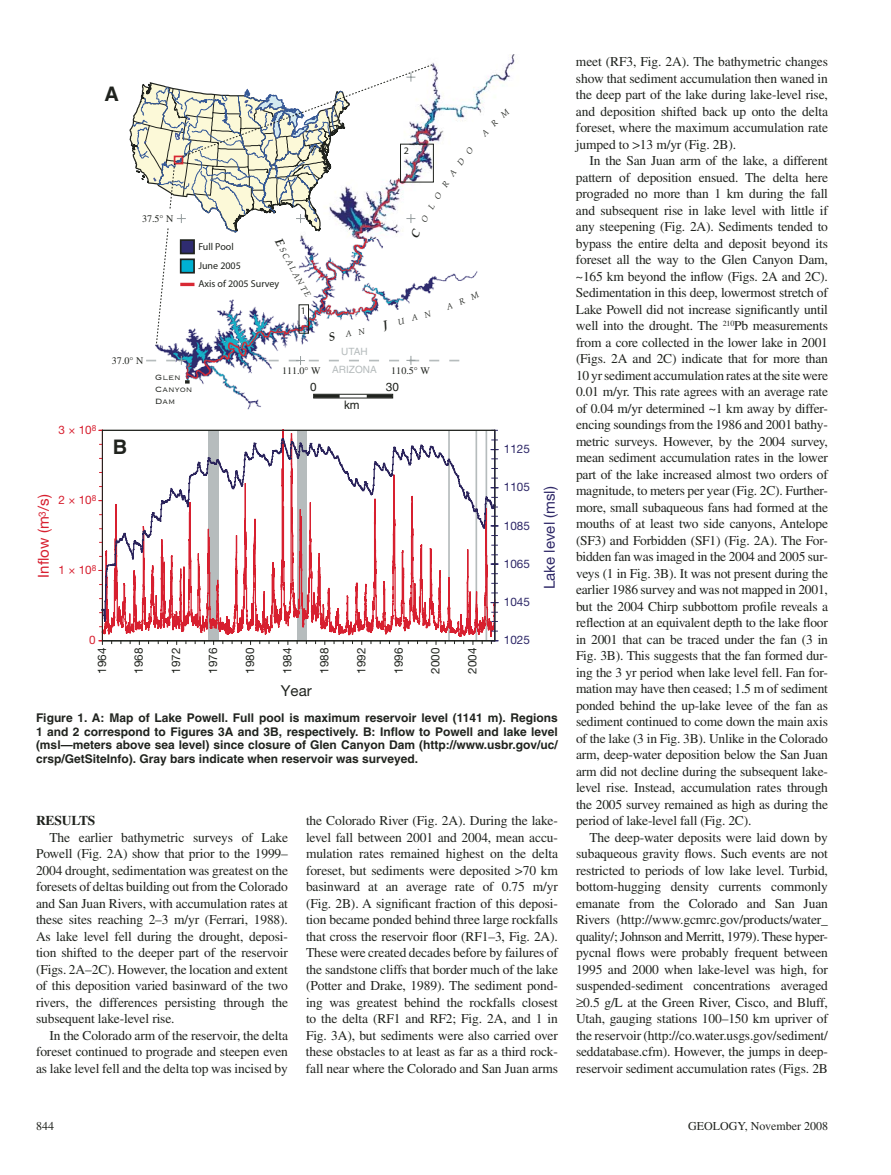
<style>
.page{position:relative;width:891px;height:1175px;background:#fff}
.page>*{position:absolute;margin:0;border:0;box-sizing:border-box;transform-origin:0 0}
.t1{font:700 20.1px "Helvetica";color:#20231e}
.t2{font:15px "Helvetica Neue";color:#2e2868}
.t3{font:15px "Helvetica Neue";color:#d71f2f}
.t4{font:15px "Helvetica Neue";color:#20231e}
.t5{font:13.5px/16.5px "Times";letter-spacing:-.01em;color:#20231e;text-align:justify}
.t6{font:700 13.5px "Times";letter-spacing:-.01em;color:#20231e}
.t7{font:700 12px/13.5px "Helvetica";color:#20231e;text-align:justify}
.t8{font:12px "Times";color:#20231e}
.t9{font:11.7px "Helvetica Neue";color:#20231e}
.t10{font:11.7px "Helvetica Neue";color:#2e2868}
.t11{font:11.7px "Helvetica Neue";color:#d71f2f}
.t12{font:11.7px "Helvetica";color:#20231e}
.t13{font:10.05px/18.5px "Myriad";color:#20231e}
.t14{font:10.05px "Times";color:#20231e}
.t15{font:10.05px/12px "Copperplate Thirty Two BC";color:#20231e}
.t16{font:10.05px/18px "Helvetica";color:#b6bcbd;text-align:center}
</style>
<div class="page">
<img style="left:155px;top:54px;width:360px;height:356px">
<svg style="left:99px;top:430px;width:399px;height:214px"></svg>
<div style="left:102px;top:430px;width:393px;height:211px;border:1px solid #20231e"></div>
<svg style="left:185px;top:380px;width:5px;height:3px"></svg>
<svg style="left:155px;top:64px;width:278px;height:282px"></svg>
<div style="left:400px;top:144px;width:34px;height:38px;border:1px solid #20231e"></div>
<div style="left:313px;top:394px;width:80px;height:4px;border:1px solid #20231e"></div>
<div style="left:299px;top:304px;width:10px;height:30px;border:1px solid #20231e"></div>
<svg style="left:146px;top:356px;width:40px;height:9px"></svg>
<svg style="left:269px;top:356px;width:195px;height:9px"></svg>
<svg style="left:406px;top:73px;width:9px;height:9px"></svg>
<svg style="left:328px;top:331px;width:7px;height:10px"></svg>
<svg style="left:345px;top:327px;width:21px;height:10px"></svg>
<svg style="left:382px;top:320px;width:8px;height:11px"></svg>
<svg style="left:398px;top:318px;width:7px;height:7px"></svg>
<svg style="left:411px;top:314px;width:7px;height:7px"></svg>
<svg style="left:424px;top:310px;width:8px;height:8px"></svg>
<svg style="left:446px;top:291px;width:34px;height:19px"></svg>
<svg style="left:406px;top:146px;width:68px;height:92px"></svg>
<svg style="left:481px;top:108px;width:29px;height:29px"></svg>
<svg style="left:129px;top:81px;width:222px;height:216px"></svg>
<h1 class="t1" style="left:104px;top:87px;width:16px">A</h1>
<p class="t14" style="left:142px;top:215px;width:33px">37.5° N</p>
<p class="t13" style="left:198px;top:238px;width:82px">Full Pool<br>June 2005<br>Axis of 2005 Survey</p>
<p class="t13" style="left:301px;top:302px;width:7px">1</p>
<p class="t13" style="left:404px;top:142px;width:7px">2</p>
<p class="t11" style="left:59px;top:425px;width:39px">3 × 10<sup>8</sup></p>
<p class="t14" style="left:112px;top:357px;width:33px">37.0° N</p>
<p class="t15" style="left:155px;top:371px;width:39px">Glen<br>Canyon<br>Dam</p>
<h1 class="t1" style="left:113px;top:439px;width:16px">B</h1>
<p class="t3" style="left:38px;top:577px;width:85px;rotate:-90deg">Inflow (m<sup>3</sup>/s)</p>
<p class="t11" style="left:59px;top:496px;width:39px">2 × 10<sup>8</sup></p>
<p class="t11" style="left:59px;top:565px;width:39px">1 × 10<sup>8</sup></p>
<p class="t11" style="left:89px;top:636px;width:8px">0</p>
<p class="t14" style="left:282px;top:367px;width:40px">111.0° W</p>
<p class="t16" style="left:332px;top:343px;width:46px">UTAH<br>ARIZONA</p>
<p class="t14" style="left:391px;top:367px;width:40px">110.5° W</p>
<p class="t12" style="left:310px;top:383px;width:8px">0</p>
<p class="t12" style="left:386px;top:383px;width:15px">30</p>
<p class="t12" style="left:344px;top:400px;width:17px">km</p>
<p class="t9" style="left:98px;top:673px;width:28px;rotate:-90deg">1964</p>
<p class="t9" style="left:135px;top:673px;width:28px;rotate:-90deg">1968</p>
<p class="t9" style="left:172px;top:673px;width:28px;rotate:-90deg">1972</p>
<p class="t9" style="left:209px;top:673px;width:28px;rotate:-90deg">1976</p>
<p class="t9" style="left:246px;top:673px;width:28px;rotate:-90deg">1980</p>
<p class="t9" style="left:283px;top:673px;width:28px;rotate:-90deg">1984</p>
<p class="t9" style="left:320px;top:673px;width:28px;rotate:-90deg">1988</p>
<p class="t9" style="left:357px;top:673px;width:28px;rotate:-90deg">1992</p>
<p class="t9" style="left:394px;top:673px;width:28px;rotate:-90deg">1996</p>
<p class="t9" style="left:431px;top:673px;width:28px;rotate:-90deg">2000</p>
<p class="t9" style="left:468px;top:673px;width:28px;rotate:-90deg">2004</p>
<p class="t4" style="left:281px;top:685px;width:32px">Year</p>
<p class="t10" style="left:504px;top:445px;width:28px">1125</p>
<p class="t10" style="left:504px;top:483px;width:28px">1105</p>
<p class="t10" style="left:504px;top:521px;width:28px">1085</p>
<p class="t10" style="left:504px;top:559px;width:28px">1065</p>
<p class="t10" style="left:504px;top:598px;width:28px">1045</p>
<p class="t10" style="left:504px;top:636px;width:28px">1025</p>
<p class="t2" style="left:544px;top:589px;width:104px;rotate:-90deg">Lake level (msl)</p>
<p class="t7" style="left:36px;top:712px;width:524px">Figure 1. A: Map of Lake Powell. Full pool is maximum reservoir level (1141 m). Regions 1 and 2 correspond to Figures 3A and 3B, respectively. B: Inflow to Powell and lake level (msl—meters above sea level) since closure of Glen Canyon Dam (http://www.usbr.gov/uc/ crsp/GetSiteInfo). Gray bars indicate when reservoir was surveyed.</p>
<p class="t6" style="left:36px;top:816px;width:61px">RESULTS</p>
<p class="t5" style="left:36px;top:830px;width:254px;text-indent:14px">The earlier bathymetric surveys of Lake Powell (Fig. 2A) show that prior to the 1999– 2004 drought, sedimentation was greatest on the foresets of deltas building out from the Colorado and San Juan Rivers, with accumulation rates at these sites reaching 2–3 m/yr (Ferrari, 1988).<br>As lake level fell during the drought, deposi&shy;tion shifted to the deeper part of the reservoir (Figs. 2A–2C). However, the location and extent of this deposition varied basinward of the two rivers , the differences persisting through the subsequent lake-level rise.</p>
<p class="t5" style="left:36px;top:1028px;width:254px;text-indent:14px">In the Colorado arm of the reservoir, the delta foreset continued to prograde and steepen even as lake level fell and the delta top was incised by</p>
<p class="t5" style="left:306px;top:813px;width:254px">the Colorado River (Fig. 2A). During the lake&shy;level fall between 2001 and 2004, mean accu&shy;mulation rates remained highest on the delta foreset, but sediments were deposited &gt;70 km basinward at an average rate of 0.75 m/yr (Fig. 2B). A significant fraction of this deposi&shy;tion became ponded behind three large rockfalls that cross the reservoir floor (RF1–3, Fig. 2A).<br>These were created decades before by failures of the sandstone cliffs that border much of the lake (Potter and Drake, 1989). The sediment pond&shy;ing was greatest behind the rockfalls closest to the delta (RF1 and RF2; Fig. 2A, and 1 in Fig. 3A), but sediments were also carried over these obstacles to at least as far as a third rock&shy;fall near where the Colorado and San Juan arms</p>
<p class="t5" style="left:576px;top:54px;width:254px">meet (RF3, Fig. 2A). The bathymetric changes show that sediment accumulation then waned in the deep part of the lake during lake-level rise, and deposition shifted back up onto the delta foreset, where the maximum accumulation rate jumped to &gt;13 m/yr (Fig. 2B).</p>
<p class="t5" style="left:576px;top:153px;width:254px;text-indent:14px">In the San Juan arm of the lake, a different pattern of deposition ensued. The delta here prograded no more than 1 km during the fall and subsequent rise in lake level with little if any steepening (Fig. 2A). Sediments tended to bypass the entire delta and deposit beyond its foreset all the way to the Glen Canyon Dam, ~165 km beyond the inflow (Figs. 2A and 2C).<br>Sedimentation in this deep, lowermost stretch of Lake Powell did not increase significantly until well into the drought. The <sup>210</sup>Pb measurements from a core collected in the lower lake in 2001 (Figs. 2A and 2C) indicate that for more than 10 yr sediment accumulation rates at the site were 0.01 m/yr. This rate agrees with an average rate of 0.04 m/yr determined ~1 km away by differ&shy;encing soundings from the 1986 and 2001 bathy&shy;metric surveys. However, by the 2004 survey, mean sediment accumulation rates in the lower part of the lake increased almost two orders of magnitude, to meters per year (Fig. 2C). Further&shy;more, small sub aqueous fans had formed at the mouths of at least two side canyons, Antelope (SF3) and Forbidden (SF1) (Fig. 2A). The For&shy;bidden fan was imaged in the 2004 and 2005 sur&shy;veys (1 in Fig. 3B). It was not present during the earlier 1986 survey and was not mapped in 2001, but the 2004 Chirp sub bottom profile reveals a reflection at an equivalent depth to the lake floor in 2001 that can be traced under the fan (3 in Fig. 3B). This suggests that the fan formed dur&shy;ing the 3 yr period when lake level fell. Fan for&shy;mation may have then ceased; 1.5 m of sediment ponded behind the up-lake levee of the fan as sediment continued to come down the main axis of the lake (3 in Fig. 3B). Unlike in the Colorado arm, deep-water deposition below the San Juan arm did not decline during the subsequent lake&shy;level rise. Instead, accumulation rates through the 2005 survey remained as high as during the period of lake-level fall (Fig. 2C).</p>
<p class="t5" style="left:576px;top:830px;width:254px;text-indent:14px">The deep-water deposits were laid down by subaqueous gravity flows. Such events are not restricted to periods of low lake level. Turbid, bottom-hugging density currents commonly emanate from the Colorado and San Juan Rivers (http://www.gcmrc.gov/products/water_ quality/; Johnson and Merritt, 1979). These hyper&shy;pycnal flows were probably frequent between 1995 and 2000 when lake-level was high, for suspended-sediment concentrations averaged ≥0.5 g/L at the Green River, Cisco, and Bluff, Utah, gauging stations 100–150 km upriver of the reservoir (http://co.water.usgs.gov/sediment/ seddatabase.cfm). However, the jumps in deep&shy;reservoir sediment accumulation rates (Figs. 2B</p>
<p class="t8" style="left:36px;top:1121px;width:19px">844</p>
<p class="t8" style="left:688px;top:1121px;width:141px">GEOLOGY, November 2008</p>
</div>
